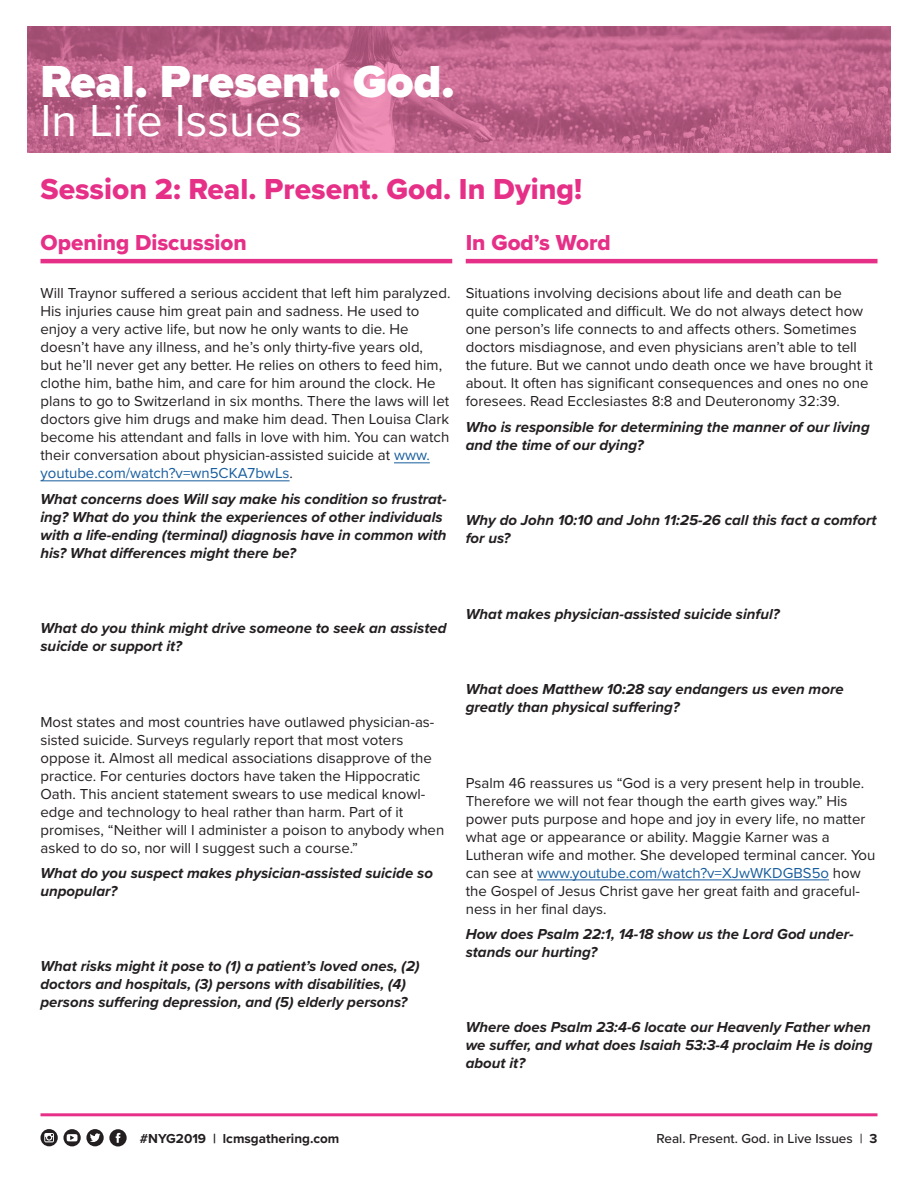
<style>
.page{position:relative;width:918px;height:1188px;background:#fff}
.page>*{position:absolute;margin:0;border:0;box-sizing:border-box;transform-origin:0 0}
.t1{font:900 46.5px "Proxima Nova";color:#fff}
.t2{font:46.5px "Proxima Nova";color:#fff}
.t3{font:30px "Proxima Nova Extrabld";color:#e63088}
.t4{font:22.5px "Proxima Nova Extrabld";color:#e63088}
.t5{font:15px/18px "Proxima Nova";color:#231f20}
.t6{font:italic 700 15px/18px "Proxima Nova";color:#231f20}
.t7{font:500 13.5px "Proxima Nova";color:#231f20}
.t8{font:700 13.5px "Proxima Nova";color:#231f20}
.s1{color:#175d9e}
.s2{font-weight:700}
</style>
<div class="page">
<img style="left:27px;top:27px;width:864px;height:126px">
<hr style="left:40px;top:1113px;width:838px;height:3px;background:#e63088">
<svg style="left:40px;top:1129px;width:87px;height:17px"></svg>
<hr style="left:466px;top:259px;width:412px;height:4px;background:#e63088">
<hr style="left:537px;top:879px;width:292px;height:1px;background:#175d9e">
<hr style="left:40px;top:259px;width:412px;height:4px;background:#e63088">
<hr style="left:394px;top:462px;width:36px;height:1px;background:#175d9e">
<hr style="left:40px;top:480px;width:250px;height:1px;background:#175d9e">
<h1 class="t1" style="left:40px;top:47px;width:416px">Real. Present. God.</h1>
<h1 class="t2" style="left:40px;top:86px;width:264px">In Life Issues</h1>
<h2 class="t3" style="left:40px;top:167px;width:543px">Session 2: Real. Present. God. In Dying!</h2>
<h3 class="t4" style="left:466px;top:226px;width:147px">In God’s Word</h3>
<p class="t5" style="left:466px;top:284px;width:409px">Situations involving decisions about life and death can be quite complicated and difficult. We do not always detect how one person’s life connects to and affects others. Sometimes doctors misdiagnose, and even physicians aren’t able to tell the future. But we cannot undo death once we have brought it about. It often has significant consequences and ones no one foresees. Read Ecclesiastes 8:8 and Deuteronomy 32:39.</p>
<p class="t6" style="left:466px;top:417px;width:406px">Who is responsible for determining the manner of our living and the time of our dying?</p>
<h3 class="t4" style="left:40px;top:226px;width:208px">Opening Discussion</h3>
<p class="t5" style="left:40px;top:284px;width:411px">Will Traynor suffered a serious accident that left him paralyzed.<br>His injuries cause him great pain and sadness. He used to enjoy a very active life, but now he only wants to die. He doesn’t have any illness, and he’s only thirty-five years old,<br>but he’ll never get any better. He relies on others to feed him, clothe him, bathe him, and care for him around the clock. He plans to go to Switzerland in six months. There the laws will let doctors give him drugs and make him dead. Then Louisa Clark become his attendant and falls in love with him. You can watch their conversation about physician-assisted suicide at <span class="s1">www. youtube.com/watch?v=wn5CKA7bwLs</span>.</p>
<p class="t6" style="left:40px;top:489px;width:408px">What concerns does Will say make his condition so frustrat&shy;ing? What do you think the experiences of other individuals with a life-ending (terminal) diagnosis have in common with his? What differences might there be?</p>
<p class="t6" style="left:466px;top:511px;width:412px">Why do John 10:10 and John 11:25-26 call this fact a comfort for us?</p>
<p class="t6" style="left:40px;top:619px;width:408px">What do you think might drive someone to seek an assisted suicide or support it?</p>
<p class="t5" style="left:40px;top:712px;width:405px">Most states and most countries have outlawed physician-as&shy;sisted suicide. Surveys regularly report that most voters oppose it. Almost all medical associations disapprove of the practice. For centuries doctors have taken the Hippocratic Oath. This ancient statement swears to use medical knowl&shy;edge and technology to heal rather than harm. Part of it promises, “Neither will I administer a poison to anybody when asked to do so, nor will I suggest such a course.”</p>
<p class="t6" style="left:40px;top:863px;width:394px">What do you suspect makes physician-assisted suicide so unpopular?</p>
<p class="t6" style="left:40px;top:957px;width:380px">What risks might it pose to (1) a patient’s loved ones, (2) doctors and hospitals, (3) persons with disabilities, (4) persons suffering depression, and (5) elderly persons?</p>
<p class="t6" style="left:466px;top:604px;width:316px">What makes physician-assisted suicide sinful?</p>
<p class="t6" style="left:466px;top:680px;width:379px">What does Matthew 10:28 say endangers us even more greatly than physical suffering?</p>
<p class="t5" style="left:466px;top:773px;width:411px">Psalm 46 reassures us “God is a very present help in trouble.<br>Therefore we will not fear though the earth gives way.” His power puts purpose and hope and joy in every life, no matter what age or appearance or ability. Maggie Karner was a Lutheran wife and mother. She developed terminal cancer. You can see at <span class="s1">www.youtube.com/watch?v=XJwWKDGBS5o</span> how the Gospel of Jesus Christ gave her great faith and graceful&shy;ness in her final days.</p>
<p class="t6" style="left:466px;top:924px;width:389px">How does Psalm 22:1, 14-18 show us the Lord God under&shy;stands our hurting?</p>
<p class="t6" style="left:466px;top:1018px;width:408px">Where does Psalm 23:4-6 locate our Heavenly Father when we suffer, and what does Isaiah 53:3-4 proclaim He is doing about it?</p>
<p class="t8" style="left:140px;top:1129px;width:201px">#NYG2019 | lcmsgathering.com</p>
<p class="t7" style="left:657px;top:1129px;width:222px">Real. Present. God. in Live Issues | <span class="s2">3</span></p>
</div>
